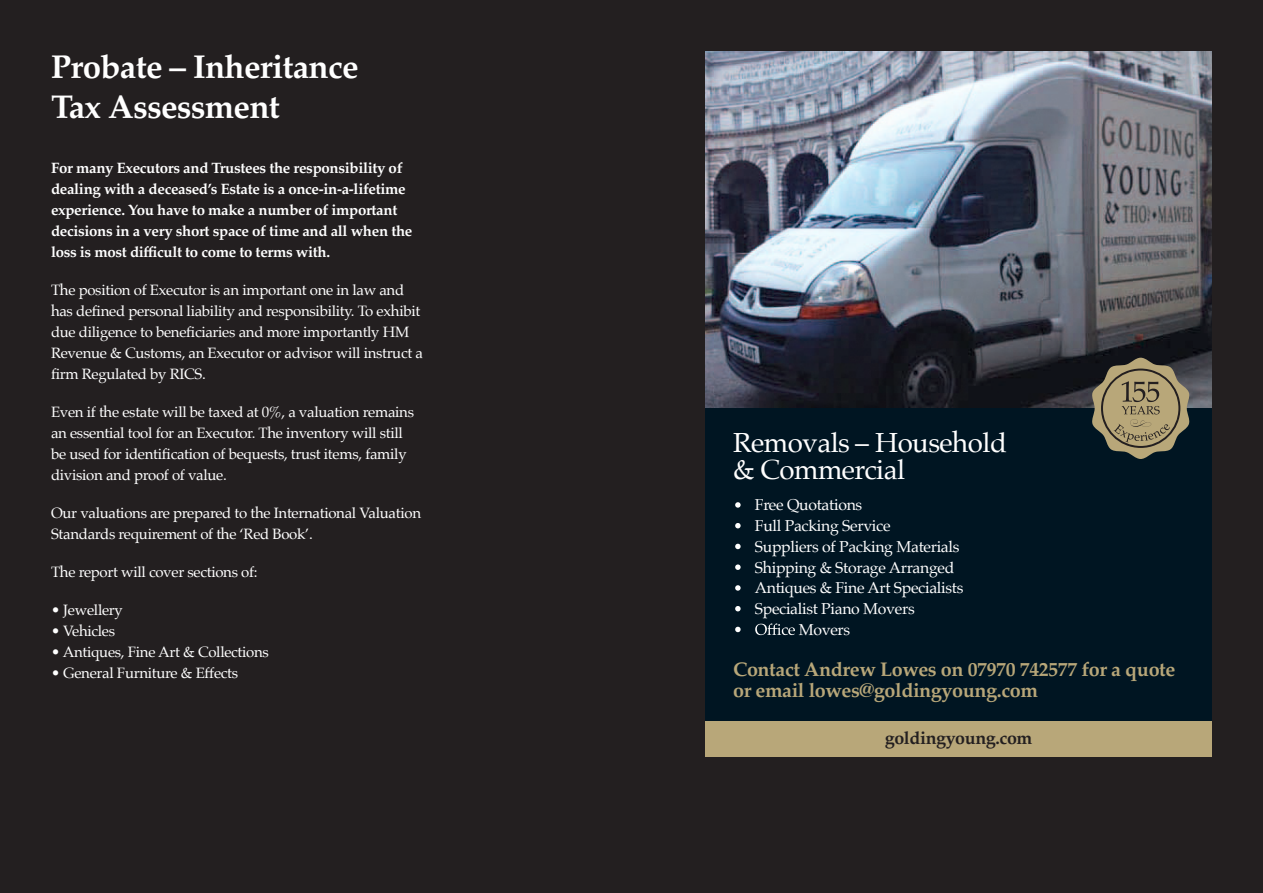
<style>
.page{position:relative;width:1263px;height:893px;background:#231f20}
.page>*{position:absolute;margin:0;border:0;box-sizing:border-box;transform-origin:0 0}
.Page_Heading{font:700 33px/39.6px "Palatino";letter-spacing:-.02em;color:#fff}
.t1{font:27.6px/27.6px "Palatino";letter-spacing:-.02em;color:#fff}
.t2{font:700 19.8px/20.7px "Palatino";letter-spacing:-.02em;color:#b8a779}
.t3{font:700 17.85px "Palatino";letter-spacing:-.02em;color:#231f20}
.t4{font:15.75px "Palatino";letter-spacing:-.02em;color:#fff}
.Paragraph_Style{font:15px/21px "Palatino";letter-spacing:-.02em;color:#fff}
.Paragraph_Style-2{font:700 15px/21px "Palatino";letter-spacing:-.02em;color:#fff}
</style>
<div class="page">
<img style="left:705px;top:51px;width:507px;height:357px">
<div style="left:705px;top:408px;width:507px;height:330px;background:#001522"></div>
<div style="left:705px;top:721px;width:507px;height:36px;background:#b8a779"></div>
<svg style="left:735px;top:502px;width:6px;height:6px"></svg>
<svg style="left:735px;top:523px;width:6px;height:5px"></svg>
<svg style="left:735px;top:544px;width:6px;height:5px"></svg>
<svg style="left:735px;top:564px;width:6px;height:6px"></svg>
<svg style="left:735px;top:585px;width:6px;height:6px"></svg>
<svg style="left:735px;top:606px;width:6px;height:5px"></svg>
<svg style="left:735px;top:623px;width:60px;height:12px"></svg>
<svg style="left:1092px;top:358px;width:97px;height:101px"></svg>
<p class="Page_Heading" style="left:51px;top:46px;width:309px">Probate – Inheritance<br>Tax Assessment</p>
<p class="Paragraph_Style-2" style="left:51px;top:157px;width:363px">For many Executors and Trustees the responsibility of dealing with a deceased’s Estate is a once-in-a-lifetime experience. You have to make a number of important decisions in a very short space of time and all when the loss is most difficult to come to terms with.</p>
<p class="Paragraph_Style" style="left:51px;top:279px;width:373px">The position of Executor is an important one in law and has defined personal liability and responsibility. To exhibit due diligence to beneficiaries and more importantly HM Revenue &amp; Customs, an Executor or advisor will instruct a firm Regulated by RICS.</p>
<p class="Paragraph_Style" style="left:51px;top:401px;width:364px">Even if the estate will be taxed at 0%, a valuation remains an essential tool for an Executor. The inventory will still be used for identification of bequests, trust items, family division and proof of value.</p>
<p class="Paragraph_Style" style="left:51px;top:502px;width:372px">Our valuations are prepared to the International Valuation<br>Standards requirement of the ‘Red Book’.</p>
<p class="Paragraph_Style" style="left:51px;top:561px;width:208px">The report will cover sections of:</p>
<p class="Paragraph_Style" style="left:51px;top:599px;width:73px">• Jewellery</p>
<p class="Paragraph_Style" style="left:51px;top:620px;width:66px">• Vehicles</p>
<p class="Paragraph_Style" style="left:51px;top:641px;width:219px">• Antiques, Fine Art &amp; Collections</p>
<p class="Paragraph_Style" style="left:51px;top:662px;width:189px">• General Furniture &amp; Effects</p>
<p class="t1" style="left:733px;top:428px;width:275px">Removals – Household &amp; Commercial</p>
<p class="t4" style="left:755px;top:492px;width:109px">Free Quotations</p>
<p class="t4" style="left:755px;top:513px;width:137px">Full Packing Service</p>
<p class="t4" style="left:755px;top:533px;width:206px">Suppliers of Packing Materials</p>
<p class="t4" style="left:755px;top:554px;width:201px">Shipping &amp; Storage Arranged</p>
<p class="t4" style="left:755px;top:575px;width:210px">Antiques &amp; Fine Art Specialists</p>
<p class="t4" style="left:755px;top:596px;width:161px">Specialist Piano Movers</p>
<p class="t4" style="left:799px;top:616px;width:53px">Movers</p>
<p class="t2" style="left:733px;top:659px;width:444px">Contact Andrew Lowes on 07970 742577 for a quote or email lowes@goldingyoung.com</p>
<p class="t3" style="left:885px;top:722px;width:149px">goldingyoung.com</p>
</div>
